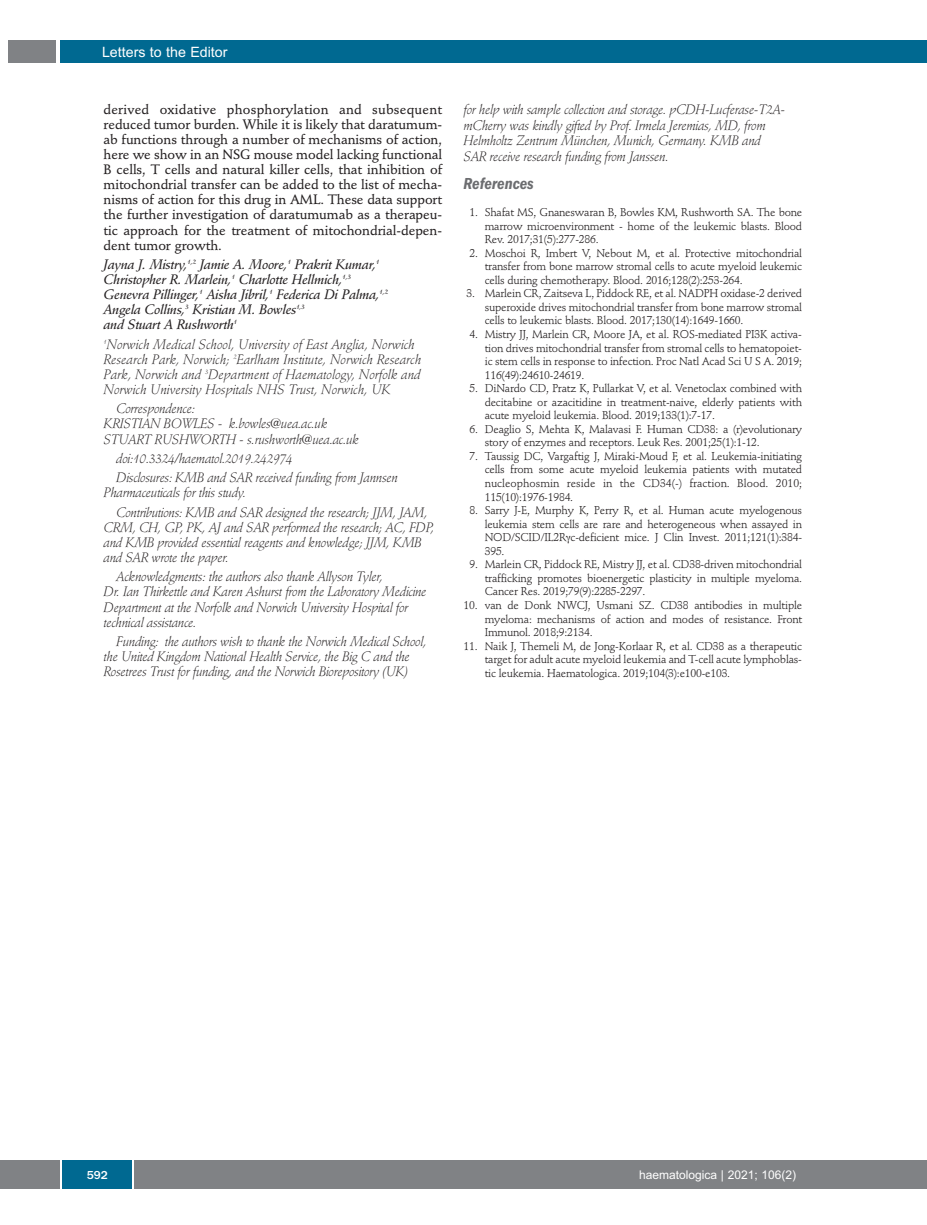
<style>
.page{position:relative;width:927px;height:1225px;background:#fff}
.page>*{position:absolute;margin:0;border:0;box-sizing:border-box;transform-origin:0 0}
.t1{font:italic 600 condensed 16.5px "Franklin Gothic";color:#6c6d70}
.t2{font:14.25px "Arial";color:#fff}
.t3{font:italic 300 13.5px/15.1px "Stempel Schneidler";letter-spacing:-.02em;color:#231f20}
.t4{font:500 13.5px/15.1px "Stempel Schneidler";letter-spacing:-.005em;color:#231f20;text-align:justify}
.t5{font:italic 300 13.5px/15.1px "Stempel Schneidler";color:#231f20}
.t6{font:italic 13.5px/15.1px "Stempel Schneidler Med";letter-spacing:-.02em;color:#231f20}
.t7{font:12px "Arial";color:#fff}
.t8{font:500 12px "Franklin Gothic";color:#fff}
.t9{font:11.25px/13.5px "Stempel Schneidler";letter-spacing:-.02em;color:#231f20;text-align:justify}
</style>
<div class="page">
<div style="left:910px;top:1160px;width:17px;height:28px;background:#808285"></div>
<div style="left:911px;top:40px;width:16px;height:22px;background:#006991"></div>
<div style="left:0;top:1160px;width:910px;height:28px;background:#808285"></div>
<div style="left:62px;top:1160px;width:71px;height:28px;background:#006991"></div>
<hr style="left:60px;top:1160px;width:2px;height:28px;background:#fff">
<svg style="left:133px;top:1160px;width:1px;height:28px"></svg>
<div style="left:60px;top:40px;width:852px;height:22px;background:#006991"></div>
<div style="left:9px;top:40px;width:47px;height:22px;background:#808285"></div>
<p class="t2" style="left:102px;top:44px;width:127px">Letters to the Editor</p>
<p class="t4" style="left:104px;top:103px;width:340px">derived oxidative phosphorylation and subsequent reduced tumor burden. While it is likely that daratumum&shy;ab functions through a number of mechanisms of action, here we show in an NSG mouse model lacking functional B cells, T cells and natural killer cells, that inhibition of mitochondrial transfer can be added to the list of mecha&shy;nisms of action for this drug in AML. These data support the further investigation of daratumumab as a therapeu&shy;tic approach for the treatment of mitochondrial-depen&shy;dent tumor growth.</p>
<p class="t6" style="left:104px;top:258px;width:286px">Jayna J. Mistry,<sup>1,2</sup> Jamie A. Moore,<sup>1</sup> Prakrit Kumar,<sup>1<br></sup>Christopher R. Marlein,<sup>1</sup> Charlotte Hellmich,<sup>1,3<br></sup>Genevra Pillinger,<sup>1</sup> Aisha Jibril,<sup>1</sup> Federica Di Palma,<sup>1,2<br></sup>Angela Collins,<sup>3</sup> Kristian M. Bowles<sup>1,3<br></sup>and Stuart A Rushworth<sup>1</sup></p>
<p class="t5" style="left:104px;top:338px;width:319px"><sup>1</sup>Norwich Medical School, University of East Anglia, Norwich Research Park, Norwich; <sup>2</sup>Earlham Institute, Norwich Research Park, Norwich and <sup>3</sup>Department of Haematology, Norfolk and Norwich University Hospitals NHS Trust, Norwich, UK</p>
<p class="t3" style="left:104px;top:402px;width:257px;text-indent:13px">Correspondence:<br>KRISTIAN BOWLES - k.bowles@uea.ac.uk<br>STUART RUSHWORTH - s.rushworth@uea.ac.uk</p>
<p class="t3" style="left:116px;top:450px;width:283px;line-height:19.4px">doi:10.3324/haematol.2019.242974<br>Disclosures: KMB and SAR received funding from Jannsen</p>
<p class="t3" style="left:116px;top:484px;width:313px;line-height:19.4px;text-indent:-13px">Pharmaceuticals for this study.<br>Contributions: KMB and SAR designed the research; JJM, JAM,</p>
<p class="t3" style="left:104px;top:521px;width:332px">CRM, CH, GP, PK, AJ and SAR performed the research; AC, FDP, and KMB provided essential reagents and knowledge; JJM, KMB and SAR wrote the paper.</p>
<p class="t3" style="left:104px;top:570px;width:324px;text-indent:13px">Acknowledgments: the authors also thank Allyson Tyler,<br>Dr. Ian Thirkettle and Karen Ashurst from the Laboratory Medicine Department at the Norfolk and Norwich University Hospital for technical assistance.</p>
<p class="t3" style="left:104px;top:635px;width:324px;text-indent:13px">Funding: the authors wish to thank the Norwich Medical School, the United Kingdom National Health Service, the Big C and the<br>Rosetrees Trust for funding, and the Norwich Biorepository (UK)</p>
<p class="t3" style="left:463px;top:103px;width:323px;line-height:15.8px">for help with sample collection and storage. pCDH-Lucferase-T2A&shy;mCherry was kindly gifted by Prof. Irmela Jeremias, MD, from Helmholtz Zentrum München, Munich, Germany. KMB and SAR receive research funding from Janssen.</p>
<h1 class="t1" style="left:463px;top:177px;width:72px">References</h1>
<p class="t9" style="left:485px;top:206px;width:319px;text-indent:-15px">1. Shafat MS, Gnaneswaran B, Bowles KM, Rushworth SA. The bone marrow microenvironment - home of the leukemic blasts. Blood Rev. 2017;31(5):277-286.</p>
<p class="t9" style="left:485px;top:247px;width:319px;text-indent:-15px">2. Moschoi R, Imbert V, Nebout M, et al. Protective mitochondrial transfer from bone marrow stromal cells to acute myeloid leukemic cells during chemotherapy. Blood. 2016;128(2):253-264.</p>
<p class="t9" style="left:485px;top:288px;width:319px;text-indent:-18px">3. Marlein CR, Zaitseva L, Piddock RE, et al. NADPH oxidase-2 derived superoxide drives mitochondrial transfer from bone marrow stromal cells to leukemic blasts. Blood. 2017;130(14):1649-1660.</p>
<p class="t9" style="left:485px;top:328px;width:319px;text-indent:-15px">4. Mistry JJ, Marlein CR, Moore JA, et al. ROS-mediated PI3K activa&shy;tion drives mitochondrial transfer from stromal cells to hematopoiet&shy;ic stem cells in response to infection. Proc Natl Acad Sci U S A. 2019; 116(49):24610-24619.</p>
<p class="t9" style="left:485px;top:383px;width:319px;text-indent:-15px">5. DiNardo CD, Pratz K, Pullarkat V, et al. Venetoclax combined with decitabine or azacitidine in treatment-naive, elderly patients with acute myeloid leukemia. Blood. 2019;133(1):7-17.</p>
<p class="t9" style="left:485px;top:423px;width:319px;text-indent:-15px">6. Deaglio S, Mehta K, Malavasi F. Human CD38: a (r)evolutionary story of enzymes and receptors. Leuk Res. 2001;25(1):1-12.</p>
<p class="t9" style="left:485px;top:450px;width:319px;text-indent:-15px">7. Taussig DC, Vargaftig J, Miraki-Moud F, et al. Leukemia-initiating cells from some acute myeloid leukemia patients with mutated nucleophosmin reside in the CD34(-) fraction. Blood. 2010; 115(10):1976-1984.</p>
<p class="t9" style="left:485px;top:504px;width:319px;text-indent:-15px">8. Sarry J-E, Murphy K, Perry R, et al. Human acute myelogenous leukemia stem cells are rare and heterogeneous when assayed in NOD/SCID/IL2R c-deficient mice. J Clin Invest. 2011;121(1):384- 395.</p>
<p class="t9" style="left:485px;top:559px;width:319px;text-indent:-15px">9. Marlein CR, Piddock RE, Mistry JJ, et al. CD38-driven mitochondrial trafficking promotes bioenergetic plasticity in multiple myeloma.<br>Cancer Res. 2019;79(9):2285-2297.</p>
<p class="t9" style="left:485px;top:599px;width:319px;text-indent:-21px">10. van de Donk NWCJ, Usmani SZ. CD38 antibodies in multiple myeloma: mechanisms of action and modes of resistance. Front Immunol. 2018;9:2134.</p>
<p class="t9" style="left:485px;top:640px;width:319px;text-indent:-21px">11. Naik J, Themeli M, de Jong-Korlaar R, et al. CD38 as a therapeutic target for adult acute myeloid leukemia and T-cell acute lymphoblas&shy;tic leukemia. Haematologica. 2019;104(3):e100-e103.</p>
<p class="t8" style="left:87px;top:1167px;width:23px">592</p>
<p class="t7" style="left:639px;top:1167px;width:158px">haematologica | 2021; 106(2)</p>
</div>
